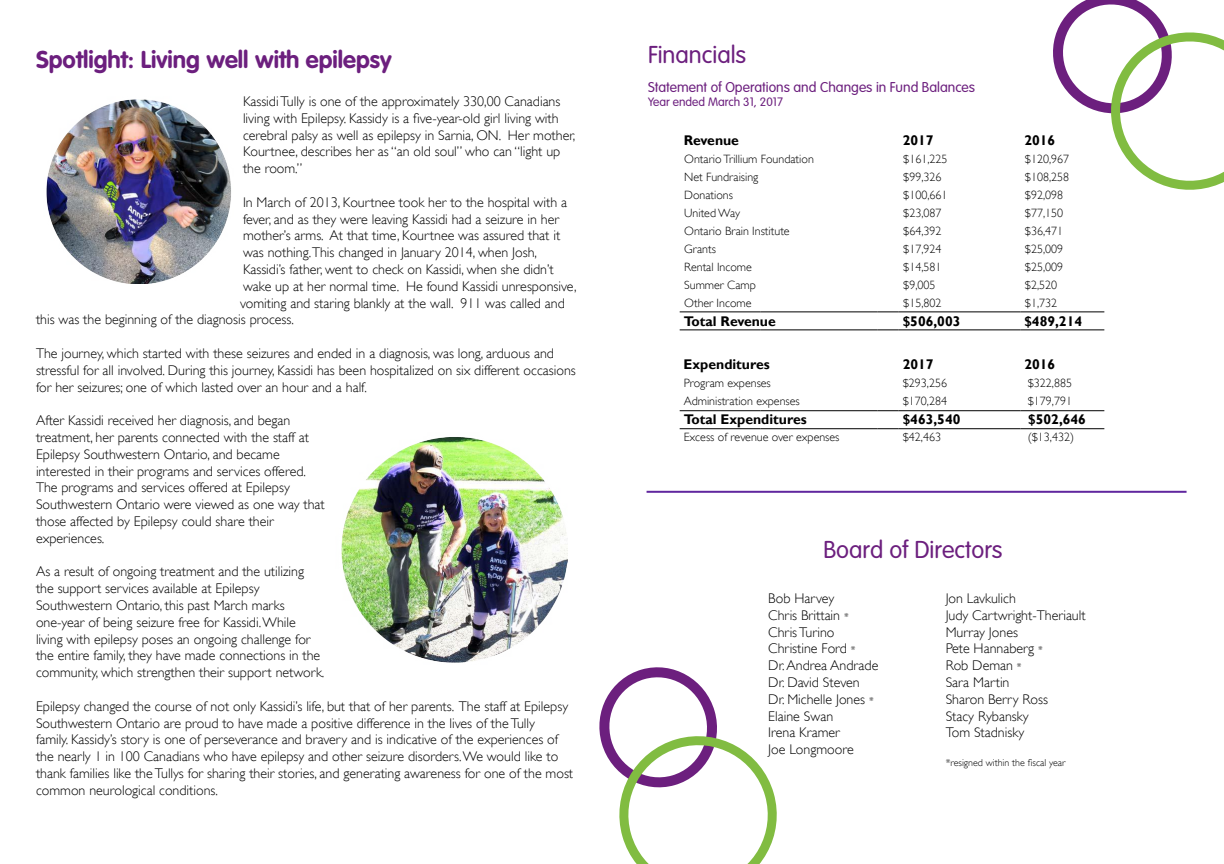
<style>
.page{position:relative;width:1224px;height:864px;background:#fff}
.page>*{position:absolute;margin:0;border:0;box-sizing:border-box;transform-origin:0 0}
.t1{font:700 24px "VAG Rounded Std";color:#6c1f7e}
.t2{font:300 24px "VAG Rounded Std";color:#6c1f7e}
.t3{font:300 14px/16.8px "Gill Sans";color:#000}
.t4{font:700 14px "Gill Sans";color:#000}
.t5{font:300 14px "VAG Rounded Std";color:#6c1f7e}
.t6{font:300 12px "Gill Sans";color:#000}
.t7{font:300 12px "VAG Rounded Std";color:#6c1f7e}
.t8{font:300 10px "Gill Sans";color:#000}
.s1{font-size:10px}
</style>
<div class="page">
<svg style="left:1053px;top:0;width:171px;height:190px"></svg>
<svg style="left:599px;top:667px;width:178px;height:197px"></svg>
<img style="left:341px;top:437px;width:226px;height:226px">
<img style="left:46px;top:99px;width:185px;height:184px">
<hr style="left:680px;top:410px;width:80px;height:1px;background:#000">
<hr style="left:760px;top:410px;width:118px;height:1px;background:#000">
<svg style="left:878px;top:410px;width:21px;height:1px"></svg>
<hr style="left:899px;top:410px;width:121px;height:1px;background:#000">
<hr style="left:1020px;top:410px;width:84px;height:1px;background:#000">
<hr style="left:680px;top:428px;width:80px;height:1px;background:#000">
<hr style="left:760px;top:428px;width:118px;height:1px;background:#000">
<svg style="left:878px;top:428px;width:21px;height:1px"></svg>
<hr style="left:899px;top:428px;width:121px;height:1px;background:#000">
<hr style="left:1020px;top:428px;width:84px;height:1px;background:#000">
<hr style="left:680px;top:311px;width:80px;height:1px;background:#000">
<hr style="left:760px;top:311px;width:118px;height:1px;background:#000">
<svg style="left:878px;top:311px;width:21px;height:1px"></svg>
<hr style="left:899px;top:311px;width:121px;height:1px;background:#000">
<hr style="left:1020px;top:311px;width:84px;height:1px;background:#000">
<hr style="left:680px;top:329px;width:80px;height:1px;background:#000">
<hr style="left:760px;top:329px;width:118px;height:1px;background:#000">
<svg style="left:878px;top:329px;width:21px;height:1px"></svg>
<hr style="left:899px;top:329px;width:121px;height:1px;background:#000">
<hr style="left:1020px;top:329px;width:84px;height:1px;background:#000">
<hr style="left:647px;top:491px;width:540px;height:2px;background:#60269e">
<h1 class="t1" style="left:36px;top:46px;width:357px">Spotlight: Living well with epilepsy</h1>
<h1 class="t2" style="left:648px;top:41px;width:100px">Financials</h1>
<p class="t5" style="left:648px;top:79px;width:329px">Statement of Operations and Changes in Fund Balances</p>
<p class="t7" style="left:648px;top:95px;width:137px">Year ended March 31, 2017</p>
<p class="t4" style="left:684px;top:132px;width:57px">Revenue</p>
<p class="t4" style="left:903px;top:132px;width:32px">2017</p>
<p class="t4" style="left:1024px;top:132px;width:32px">2016</p>
<p class="t6" style="left:684px;top:152px;width:131px">Ontario Trillium Foundation</p>
<p class="t6" style="left:903px;top:152px;width:46px">$161,225</p>
<p class="t6" style="left:1025px;top:152px;width:46px">$120,967</p>
<p class="t6" style="left:684px;top:170px;width:76px">Net Fundraising</p>
<p class="t6" style="left:903px;top:170px;width:40px">$99,326</p>
<p class="t6" style="left:1025px;top:170px;width:46px">$108,258</p>
<p class="t6" style="left:684px;top:188px;width:50px">Donations</p>
<p class="t6" style="left:903px;top:188px;width:46px">$100,661</p>
<p class="t6" style="left:1025px;top:188px;width:40px">$92,098</p>
<p class="t6" style="left:684px;top:206px;width:57px">United Way</p>
<p class="t6" style="left:903px;top:206px;width:40px">$23,087</p>
<p class="t6" style="left:1025px;top:206px;width:40px">$77,150</p>
<p class="t6" style="left:684px;top:224px;width:107px">Ontario Brain Institute</p>
<p class="t6" style="left:903px;top:224px;width:40px">$64,392</p>
<p class="t6" style="left:1025px;top:224px;width:40px">$36,471</p>
<p class="t6" style="left:684px;top:242px;width:33px">Grants</p>
<p class="t6" style="left:903px;top:242px;width:40px">$17,924</p>
<p class="t6" style="left:1025px;top:242px;width:40px">$25,009</p>
<p class="t6" style="left:684px;top:260px;width:69px">Rental Income</p>
<p class="t6" style="left:903px;top:260px;width:40px">$14,581</p>
<p class="t6" style="left:1025px;top:260px;width:40px">$25,009</p>
<p class="t6" style="left:684px;top:278px;width:73px">Summer Camp</p>
<p class="t6" style="left:903px;top:278px;width:34px">$9,005</p>
<p class="t6" style="left:1025px;top:278px;width:34px">$2,520</p>
<p class="t6" style="left:684px;top:296px;width:69px">Other Income</p>
<p class="t6" style="left:903px;top:296px;width:40px">$15,802</p>
<p class="t6" style="left:1025px;top:296px;width:34px">$1,732</p>
<p class="t4" style="left:684px;top:312px;width:94px">Total Revenue</p>
<p class="t4" style="left:903px;top:312px;width:59px">$506,003</p>
<p class="t4" style="left:1024px;top:312px;width:59px">$489,214</p>
<p class="t4" style="left:684px;top:356px;width:88px">Expenditures</p>
<p class="t4" style="left:903px;top:356px;width:32px">2017</p>
<p class="t4" style="left:1024px;top:356px;width:32px">2016</p>
<p class="t6" style="left:684px;top:376px;width:89px">Program expenses</p>
<p class="t6" style="left:903px;top:376px;width:46px">$293,256</p>
<p class="t6" style="left:1028px;top:376px;width:46px">$322,885</p>
<p class="t6" style="left:684px;top:394px;width:118px">Administration expenses</p>
<p class="t6" style="left:903px;top:394px;width:46px">$170,284</p>
<p class="t6" style="left:1028px;top:394px;width:46px">$179,791</p>
<p class="t4" style="left:684px;top:411px;width:125px">Total Expenditures</p>
<p class="t4" style="left:903px;top:411px;width:59px">$463,540</p>
<p class="t4" style="left:1028px;top:411px;width:59px">$502,646</p>
<p class="t6" style="left:684px;top:430px;width:157px">Excess of revenue over expenses</p>
<p class="t6" style="left:903px;top:430px;width:40px">$42,463</p>
<p class="t6" style="left:1028px;top:430px;width:48px">($13,432)</p>
<p class="t3" style="left:243px;top:93px;width:334px">Kassidi Tully is one of the approximately 330,00 Canadians living with Epilepsy. Kassidy is a five-year-old girl living with cerebral palsy as well as epilepsy in Sarnia, ON. Her mother, Kourtnee, describes her as “an old soul” who can “light up the room.”</p>
<p class="t3" style="left:243px;top:194px;width:326px">In March of 2013, Kourtnee took her to the hospital with a</p>
<p class="t3" style="left:243px;top:210px;width:318px">fever, and as they were leaving Kassidi had a seizure in her</p>
<p class="t3" style="left:243px;top:227px;width:319px">mother’s arms. At that time, Kourtnee was assured that it</p>
<p class="t3" style="left:243px;top:244px;width:296px">was nothing.This changed in January 2014, when Josh,</p>
<p class="t3" style="left:243px;top:261px;width:312px">Kassidi’s father, went to check on Kassidi, when she didn’t</p>
<p class="t3" style="left:243px;top:278px;width:335px">wake up at her normal time. He found Kassidi unresponsive,</p>
<p class="t3" style="left:240px;top:294px;width:326px">vomiting and staring blankly at the wall. 911 was called and</p>
<p class="t3" style="left:36px;top:311px;width:259px">this was the beginning of the diagnosis process.</p>
<p class="t3" style="left:36px;top:345px;width:541px">The journey, which started with these seizures and ended in a diagnosis, was long, arduous and stressful for all involved. During this journey, Kassidi has been hospitalized on six different occasions for her seizures; one of which lasted over an hour and a half.</p>
<p class="t3" style="left:36px;top:412px;width:290px">After Kassidi received her diagnosis, and began treatment, her parents connected with the staff at Epilepsy Southwestern Ontario, and became interested in their programs and services offered.<br>The programs and services offered at Epilepsy Southwestern Ontario were viewed as one way that those affected by Epilepsy could share their experiences.</p>
<p class="t3" style="left:36px;top:563px;width:290px">As a result of ongoing treatment and the utilizing the support services available at Epilepsy Southwestern Ontario, this past March marks one-year of being seizure free for Kassidi. While living with epilepsy poses an ongoing challenge for the entire family, they have made connections in the community, which strengthen their support network.</p>
<p class="t3" style="left:36px;top:698px;width:539px">Epilepsy changed the course of not only Kassidi’s life, but that of her parents. The staff at Epilepsy Southwestern Ontario are proud to have made a positive difference in the lives of the Tully<br>family. Kassidy’s story is one of perseverance and bravery and is indicative of the experiences of the nearly 1 in 100 Canadians who have epilepsy and other seizure disorders. We would like to thank families like the Tullys for sharing their stories, and generating awareness for one of the most common neurological conditions.</p>
<h1 class="t2" style="left:823px;top:536px;width:181px">Board of Directors</h1>
<p class="t3" style="left:768px;top:590px;width:112px">Bob Harvey<br>Chris Brittain <span class="s1">*<br></span>Chris Turino<br>Christine Ford <span class="s1">*<br></span>Dr. Andrea Andrade<br>Dr. David Steven<br>Dr. Michelle Jones <span class="s1">*<br></span>Elaine Swan<br>Irena Kramer<br>Joe Longmoore</p>
<p class="t3" style="left:946px;top:590px;width:142px">Jon Lavkulich<br>Judy Cartwright-Theriault<br>Murray Jones<br>Pete Hannaberg <span class="s1">*<br></span>Rob Deman <span class="s1">*<br></span>Sara Martin<br>Sharon Berry Ross<br>Stacy Rybansky<br>Tom Stadnisky</p>
<p class="t8" style="left:946px;top:757px;width:121px">*resigned within the fiscal year</p>
</div>
